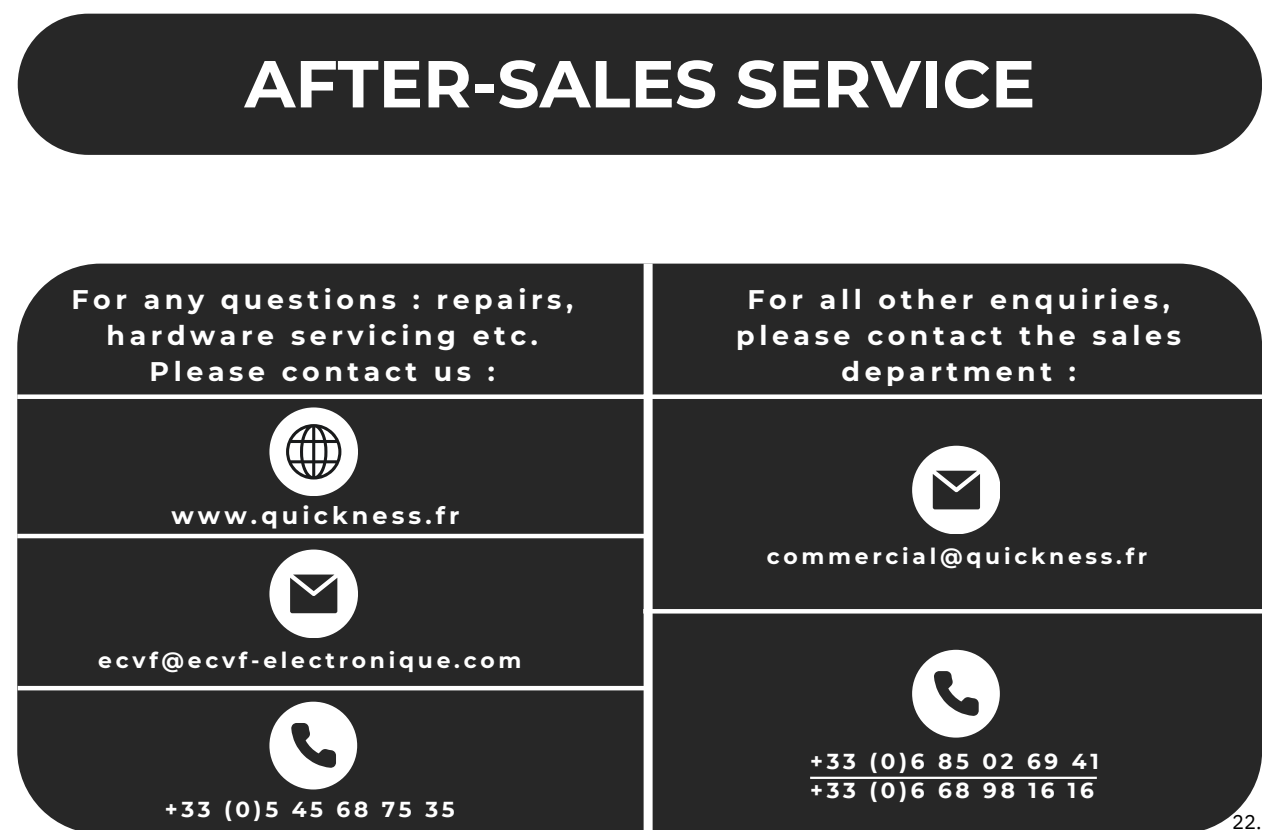
<style>
.page{position:relative;width:1265px;height:830px;background:#fff}
.page>*{position:absolute;margin:0;border:0;box-sizing:border-box;transform-origin:0 0}
.t1{font:700 66.3px "Montserrat";color:#fff}
.t2{font:700 26.7px/35.7px "Montserrat";letter-spacing:.17em;color:#fff;text-align:center}
.t3{font:700 24px "Montserrat";letter-spacing:.17em;color:#fff}
.t4{font:700 21.9px "Montserrat";letter-spacing:.17em;color:#fff}
.t5{font:700 21.6px/28.8px "Montserrat";letter-spacing:.17em;color:#fff}
.t6{font:20.1px "IBM Plex Sans";color:#000}
</style>
<div class="page">
<div style="left:18px;top:14px;width:1244px;height:141px;background:#272727"></div>
<div style="left:17px;top:263px;width:1245px;height:566px;background:#272727"></div>
<div style="left:644px;top:263px;width:9px;height:566px;background:#fff"></div>
<svg style="left:269px;top:407px;width:88px;height:88px"></svg>
<div style="left:17px;top:533px;width:631px;height:5px;background:#fff"></div>
<svg style="left:269px;top:549px;width:88px;height:88px"></svg>
<div style="left:18px;top:685px;width:631px;height:5px;background:#fff"></div>
<svg style="left:269px;top:701px;width:88px;height:88px"></svg>
<div style="left:17px;top:394px;width:631px;height:5px;background:#fff"></div>
<div style="left:643px;top:394px;width:622px;height:5px;background:#fff"></div>
<svg style="left:912px;top:445px;width:88px;height:88px"></svg>
<svg style="left:912px;top:649px;width:88px;height:88px"></svg>
<hr style="left:810px;top:776px;width:287px;height:2px;background:#fff">
<div style="left:643px;top:608px;width:622px;height:5px;background:#fff"></div>
<h1 class="t1" style="left:245px;top:43px;width:792px">AFTER-SALES SERVICE</h1>
<p class="t2" style="left:71px;top:281px;width:503px">For any questions : repairs, hardware servicing etc.<br>Please contact us :</p>
<h3 class="t3" style="left:171px;top:500px;width:290px">www.quickness.fr</h3>
<p class="t4" style="left:98px;top:646px;width:425px">ecvf@ecvf-electronique.com</p>
<h3 class="t5" style="left:165px;top:794px;width:291px">+33 (0)5 45 68 75 35</h3>
<h2 class="t2" style="left:736px;top:281px;width:446px">For all other enquiries, please contact the sales department :</h2>
<p class="t4" style="left:767px;top:542px;width:382px">commercial@quickness.fr</p>
<h3 class="t5" style="left:810px;top:746px;width:290px">+33 (0)6 85 02 69 41 +33 (0)6 68 98 16 16</h3>
<h2 class="t6" style="left:1232px;top:807px;width:31px">22.</h2>
</div>
